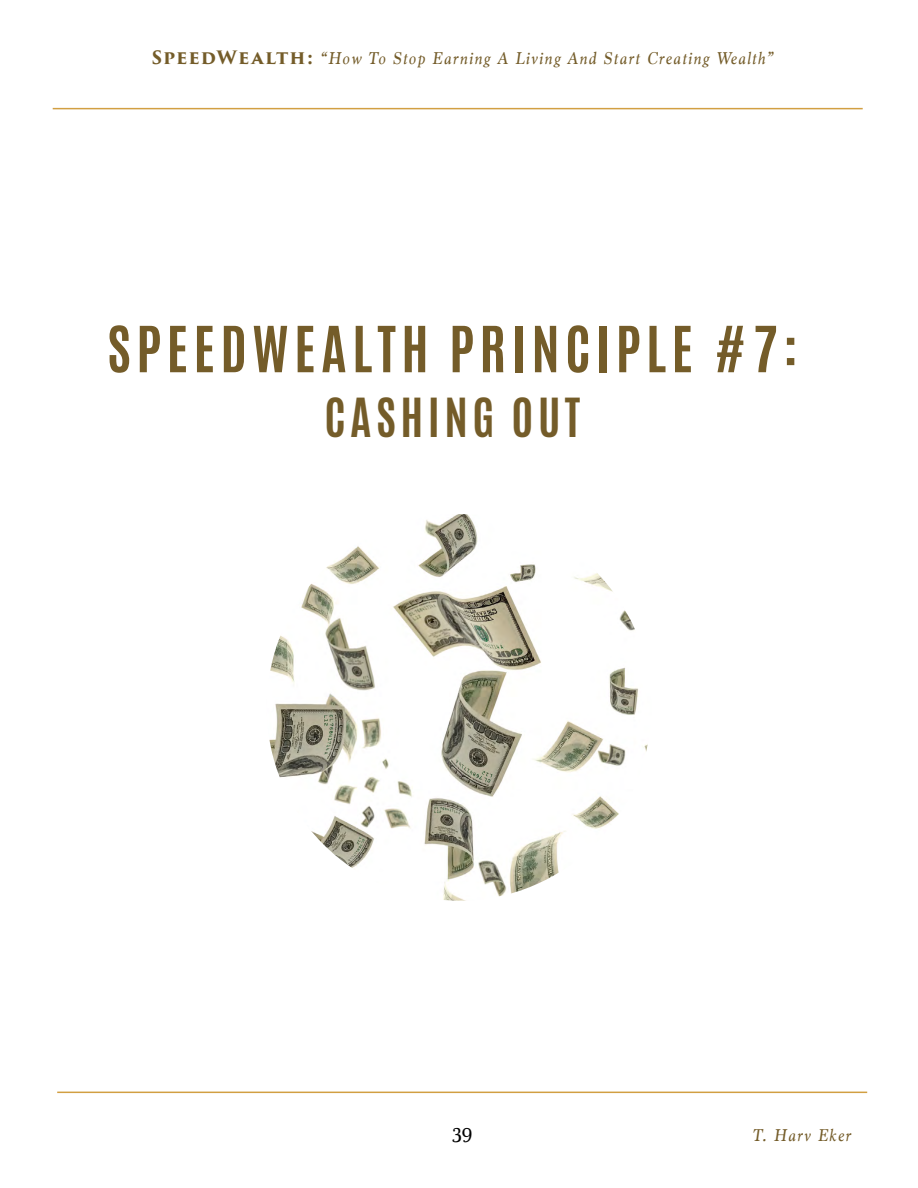
<style>
.page{position:relative;width:918px;height:1188px;background:#fff}
.page>*{position:absolute;margin:0;border:0;box-sizing:border-box;transform-origin:0 0}
.t1{font:700 54px "Antonio";letter-spacing:.1em;color:#745c29}
.t2{font:700 45px "Antonio";letter-spacing:.1em;color:#745c29}
.t3{font:21px "Marion";color:#000}
.t4{font:italic 18px "Marion";letter-spacing:.075em;color:#745c29}
.s1{font-family:"Trajan Pro 3";font-weight:700;font-style:normal}
</style>
<div class="page">
<hr style="left:57px;top:1092px;width:810px;height:1px;background:#d29f42">
<hr style="left:53px;top:108px;width:810px;height:1px;background:#d29f42">
<img style="left:269px;top:514px;width:379px;height:387px">
<p class="t4" style="left:152px;top:47px;width:623px"><span class="s1">SpeedWealth:</span> “How To Stop Earning A Living And Start Creating Wealth”</p>
<h1 class="t1" style="left:107px;top:308px;width:692px">SPEEDWEALTH PRINCIPLE #7:</h1>
<h2 class="t2" style="left:325px;top:384px;width:257px">CASHING OUT</h2>
<p class="t3" style="left:452px;top:1123px;width:22px">39</p>
<p class="t4" style="left:753px;top:1124px;width:100px">T. Harv Eker</p>
</div>
